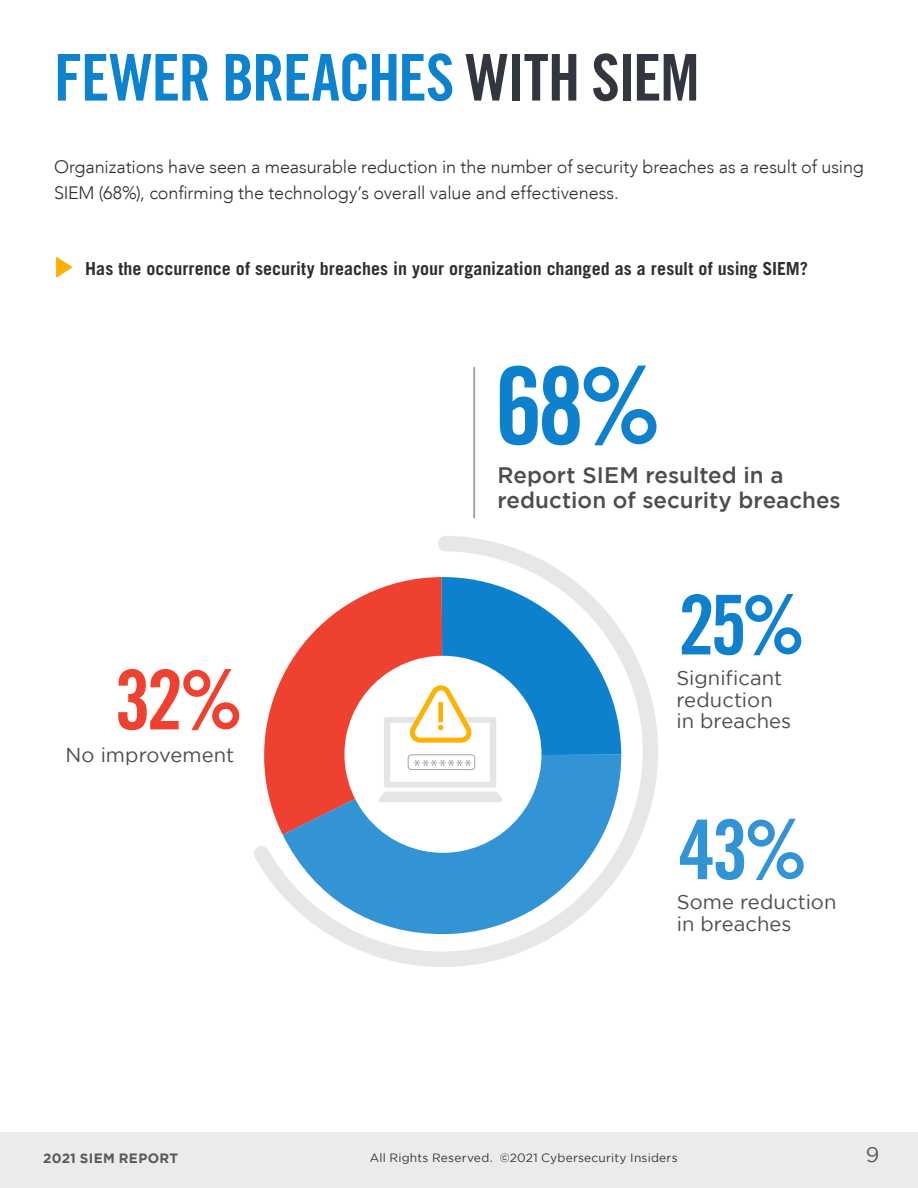
<style>
.page{position:relative;width:918px;height:1188px;background:#fff}
.page>*{position:absolute;margin:0;border:0;box-sizing:border-box;transform-origin:0 0}
.t1{font:107.4px "Trade Gothic LT Std Bd Cn 20";color:#0e81ce}
.t2{font:82.5px "Trade Gothic LT Std Bd Cn 20";color:#0e81ce}
.t3{font:82.5px "Trade Gothic LT Std Bd Cn 20";color:#ef4130}
.t4{font:64.5px "Trade Gothic LT Std Bd Cn 20";letter-spacing:-.025em;color:#0d82cf}
.t5{font:500 22.35px/24.5px "Gotham";color:#4d4d4f}
.t6{font:21px "Gotham";color:#58595b}
.t7{font:20.1px/21.9px "Gotham";letter-spacing:.005em;color:#4d4d4f}
.t8{font:300 18px/25.5px "Avenir LT";letter-spacing:-.005em;color:#302d2d}
.t9{font:700 18px "Trade Gothic LT Std";color:#302d2d}
.t10{font:700 13.5px "Gotham";letter-spacing:.02em;color:#58595b}
.t11{font:12px "Gotham";letter-spacing:.015em;color:#32363e}
.s1{color:#32363e}
</style>
<div class="page">
<div style="left:0;top:1132px;width:918px;height:56px;background:#ebebec"></div>
<svg style="left:56px;top:257px;width:16px;height:21px"></svg>
<svg style="left:254px;top:536px;width:404px;height:431px"></svg>
<svg style="left:379px;top:576px;width:242px;height:226px"></svg>
<svg style="left:473px;top:367px;width:2px;height:152px"></svg>
<h3 class="t4" style="left:54px;top:38px;width:647px">FEWER BREACHES <span class="s1">WITH SIEM</span></h3>
<p class="t8" style="left:54px;top:155px;width:811px">Organizations have seen a measurable reduction in the number of security breaches as a result of using<br>SIEM (68%), confirming the technology’s overall value and effectiveness.</p>
<p class="t9" style="left:85px;top:257px;width:724px">Has the occurrence of security breaches in your organization changed as a result of using SIEM?</p>
<h1 class="t1" style="left:495px;top:341px;width:168px">68%</h1>
<p class="t5" style="left:498px;top:462px;width:345px">Report SIEM resulted in a reduction of security breaches</p>
<h2 class="t3" style="left:114px;top:650px;width:130px">32%</h2>
<p class="t7" style="left:66px;top:744px;width:170px">No improvement</p>
<h2 class="t2" style="left:678px;top:575px;width:129px">25%</h2>
<p class="t7" style="left:676px;top:666px;width:116px">Significant reduction in breaches</p>
<h2 class="t2" style="left:679px;top:800px;width:131px">43%</h2>
<p class="t7" style="left:677px;top:913px;width:116px">in breaches</p>
<p class="t7" style="left:677px;top:891px;width:161px">Some reduction</p>
<p class="t10" style="left:43px;top:1150px;width:136px">2021 SIEM REPORT</p>
<p class="t11" style="left:370px;top:1151px;width:309px">All Rights Reserved. ©2021 Cybersecurity Insiders</p>
<p class="t6" style="left:866px;top:1143px;width:15px">9</p>
</div>
